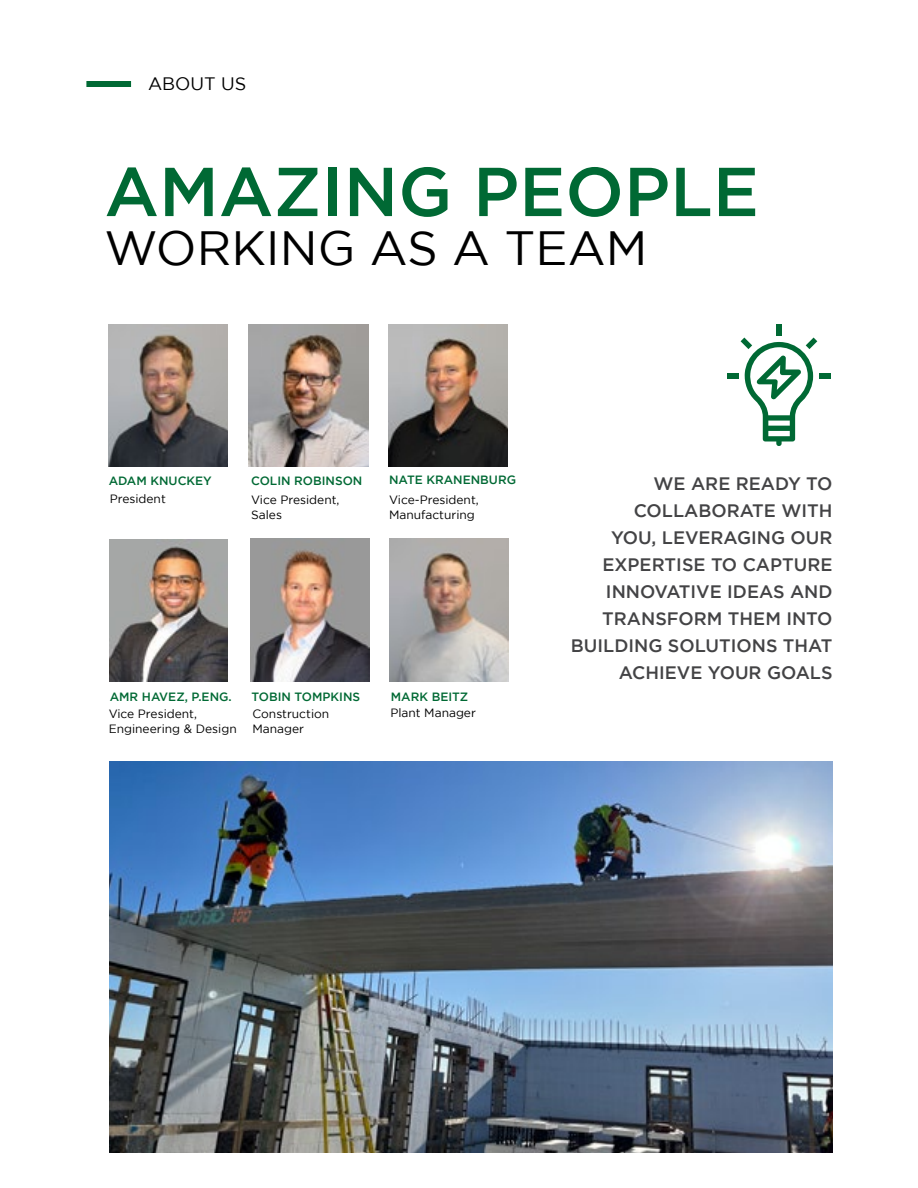
<style>
.page{position:relative;width:918px;height:1188px;background:#fff}
.page>*{position:absolute;margin:0;border:0;box-sizing:border-box;transform-origin:0 0}
.t1{font:500 69px "Gotham";color:#006934}
.t2{font:48px "Gotham";color:#000}
.t3{font:500 18px/27px "Gotham";color:#434345;text-align:right}
.t4{font:18px "Gotham";color:#000}
.t5{font:12px/15px "Gotham";color:#000}
.t6{font:500 12px "Gotham";color:#006934}
</style>
<div class="page">
<img style="left:109px;top:324px;width:119px;height:143px">
<img style="left:249px;top:324px;width:119px;height:143px">
<img style="left:389px;top:324px;width:119px;height:143px">
<img style="left:389px;top:539px;width:119px;height:142px">
<img style="left:109px;top:539px;width:119px;height:142px">
<img style="left:250px;top:539px;width:119px;height:142px">
<img style="left:110px;top:762px;width:723px;height:391px">
<div style="left:776px;top:324px;width:6px;height:11px;background:#006934"></div>
<div style="left:727px;top:373px;width:11px;height:6px;background:#006934"></div>
<div style="left:819px;top:373px;width:12px;height:6px;background:#006934"></div>
<svg style="left:741px;top:338px;width:76px;height:108px"></svg>
<div style="left:86px;top:81px;width:45px;height:6px;background:#006934"></div>
<p class="t4" style="left:148px;top:73px;width:100px">ABOUT US</p>
<h1 class="t1" style="left:104px;top:152px;width:656px">AMAZING PEOPLE</h1>
<h2 class="t2" style="left:104px;top:221px;width:544px">WORKING AS A TEAM</h2>
<p class="t6" style="left:109px;top:474px;width:105px">ADAM KNUCKEY</p>
<p class="t5" style="left:110px;top:491px;width:58px">President</p>
<p class="t6" style="left:251px;top:474px;width:113px">COLIN ROBINSON</p>
<p class="t5" style="left:251px;top:492px;width:90px">Vice President,<br>Sales</p>
<p class="t6" style="left:389px;top:473px;width:128px">NATE KRANENBURG</p>
<p class="t5" style="left:389px;top:492px;width:91px">Vice-President,<br>Manufacturing</p>
<p class="t6" style="left:110px;top:690px;width:124px">AMR HAVEZ, P.ENG.</p>
<p class="t5" style="left:109px;top:707px;width:130px">Vice President,<br>Engineering &amp; Design</p>
<p class="t6" style="left:251px;top:690px;width:110px">TOBIN TOMPKINS</p>
<p class="t5" style="left:252px;top:707px;width:78px">Construction<br>Manager</p>
<p class="t6" style="left:391px;top:690px;width:79px">MARK BEITZ</p>
<p class="t5" style="left:390px;top:706px;width:87px">Plant Manager</p>
<p class="t3" style="left:571px;top:469px;width:263px">WE ARE READY TO<br>COLLABORATE WITH<br>YOU, LEVERAGING OUR<br>EXPERTISE TO CAPTURE<br>INNOVATIVE IDEAS AND<br>TRANSFORM THEM INTO<br>BUILDING SOLUTIONS THAT<br>ACHIEVE YOUR GOALS</p>
</div>
